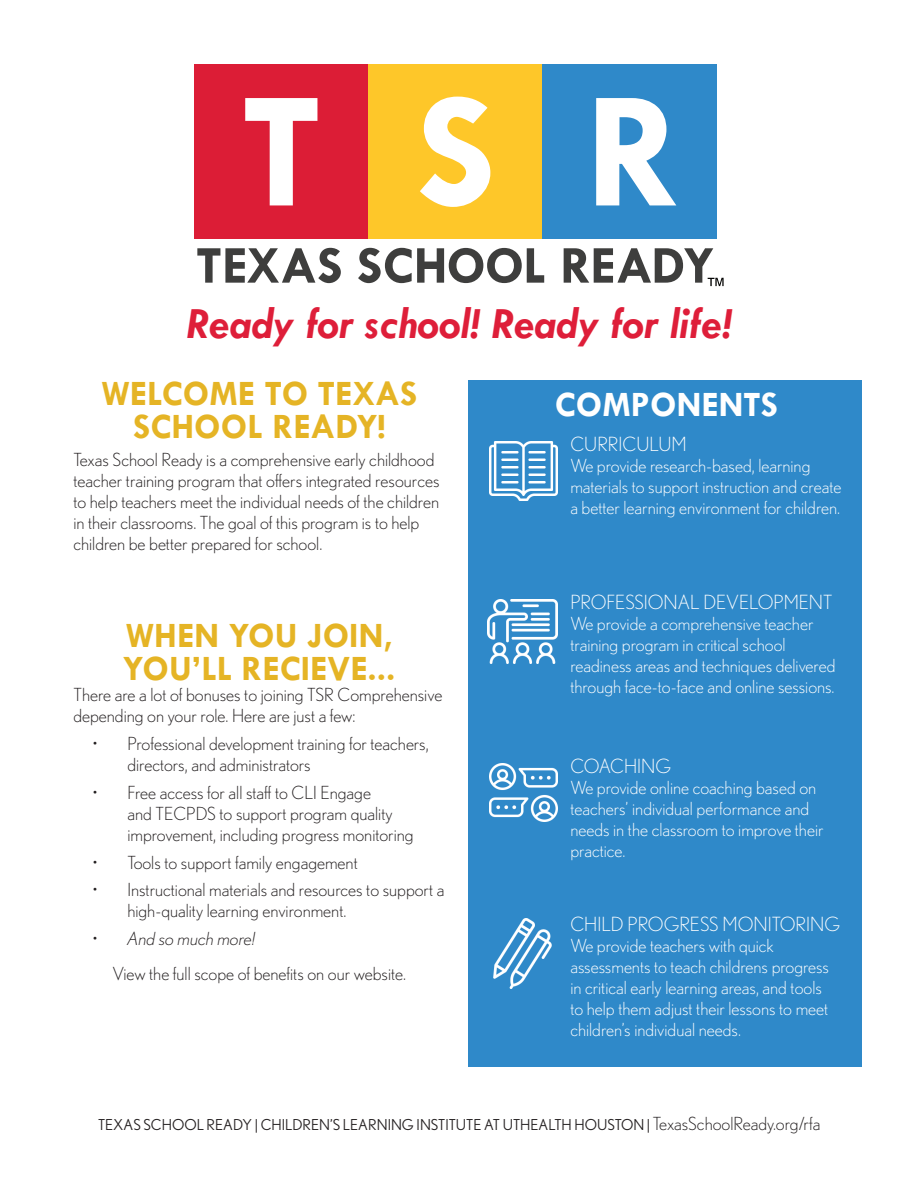
<style>
.page{position:relative;width:918px;height:1188px;background:#fff}
.page>*{position:absolute;margin:0;border:0;box-sizing:border-box;transform-origin:0 0}
.Subheading{font:italic 700 45px "Tw Cen";color:#de1e39}
.t1{font:700 36px/33px "Tw Cen";color:#e5b425;text-align:center}
.Heading_1{font:700 36px "Tw Cen";color:#fff}
.Heading_3{font:300 19.5px "Nobel";color:#fff}
.t2{font:300 18px/21px "Nobel";color:#231f20}
.t3{font:300 18px/21px "Nobel";color:#fff}
.t4{font:italic 300 18px "Nobel";color:#231f20}
.t5{font:15px "Nobel";color:#231f20}
.s1{font-weight:300;font-size:18px}
</style>
<div class="page">
<div style="left:194px;top:64px;width:175px;height:175px;background:#dc1d36"></div>
<div style="left:369px;top:64px;width:174px;height:175px;background:#fec729"></div>
<div style="left:542px;top:64px;width:175px;height:175px;background:#2f89c9"></div>
<svg style="left:245px;top:98px;width:72px;height:107px"></svg>
<svg style="left:420px;top:97px;width:70px;height:110px"></svg>
<svg style="left:596px;top:98px;width:80px;height:107px"></svg>
<svg style="left:197px;top:248px;width:144px;height:35px"></svg>
<svg style="left:358px;top:248px;width:186px;height:35px"></svg>
<svg style="left:564px;top:248px;width:160px;height:38px"></svg>
<div style="left:469px;top:380px;width:393px;height:686px;background:#2f89c9"></div>
<img style="left:488px;top:599px;width:70px;height:64px">
<img style="left:494px;top:918px;width:58px;height:70px">
<img style="left:490px;top:442px;width:68px;height:58px">
<img style="left:490px;top:763px;width:68px;height:58px">
<p class="Subheading" style="left:187px;top:297px;width:546px">Ready for school! Ready for life!</p>
<p class="t1" style="left:101px;top:376px;width:317px">WELCOME TO TEXAS<br>SCHOOL READY!</p>
<p class="t2" style="left:73px;top:449px;width:368px">Texas School Ready is a comprehensive early childhood teacher training program that offers integrated resources to help teachers meet the individual needs of the children in their classrooms. The goal of this program is to help children be better prepared for school.</p>
<p class="t1" style="left:123px;top:618px;width:274px;text-align:left">WHEN YOU JOIN,<br>YOU’LL RECIEVE...</p>
<p class="t2" style="left:73px;top:684px;width:370px">There are a lot of bonuses to joining TSR Comprehensive depending on your role. Here are just a few:</p>
<p class="t2" style="left:127px;top:733px;width:303px;text-indent:-35px">• Professional development training for teachers, directors, and administrators</p>
<p class="t2" style="left:127px;top:782px;width:288px;text-indent:-35px">• Free access for all staff to CLI Engage<br>and TECPDS to support program quality improvement, including progress monitoring</p>
<p class="t2" style="left:92px;top:851px;width:267px">• Tools to support family engagement</p>
<p class="t2" style="left:127px;top:879px;width:319px;text-indent:-35px">• Instructional materials and resources to support a high-quality learning environment.</p>
<p class="t4" style="left:92px;top:928px;width:165px">• And so much more!</p>
<p class="t2" style="left:112px;top:962px;width:295px">View the full scope of benefits on our website.</p>
<p class="Heading_1" style="left:555px;top:383px;width:225px">COMPONENTS</p>
<p class="Heading_3" style="left:570px;top:433px;width:118px">CURRICULUM</p>
<p class="t3" style="left:570px;top:455px;width:273px">We provide research-based, learning materials to support instruction and create a better learning environment for children.</p>
<p class="Heading_3" style="left:570px;top:591px;width:264px">PROFESSIONAL DEVELOPMENT</p>
<p class="t3" style="left:570px;top:613px;width:267px">We provide a comprehensive teacher training program in critical school readiness areas and techniques delivered through face-to-face and online sessions.</p>
<p class="Heading_3" style="left:570px;top:755px;width:102px">COACHING</p>
<p class="t3" style="left:570px;top:777px;width:255px">We provide online coaching based on teachers’ individual performance and needs in the classroom to improve their practice.</p>
<p class="Heading_3" style="left:570px;top:912px;width:271px">CHILD PROGRESS MONITORING</p>
<p class="t3" style="left:570px;top:934px;width:260px">We provide teachers with quick assessments to teach childrens progress in critical early learning areas, and tools to help them adjust their lessons to meet children’s individual needs.</p>
<p class="t5" style="left:98px;top:1116px;width:724px">TEXAS SCHOOL READY | CHILDREN’S LEARNING INSTITUTE AT UTHEALTH HOUSTON | <span class="s1">TexasSchoolReady.org/rfa</span></p>
</div>
